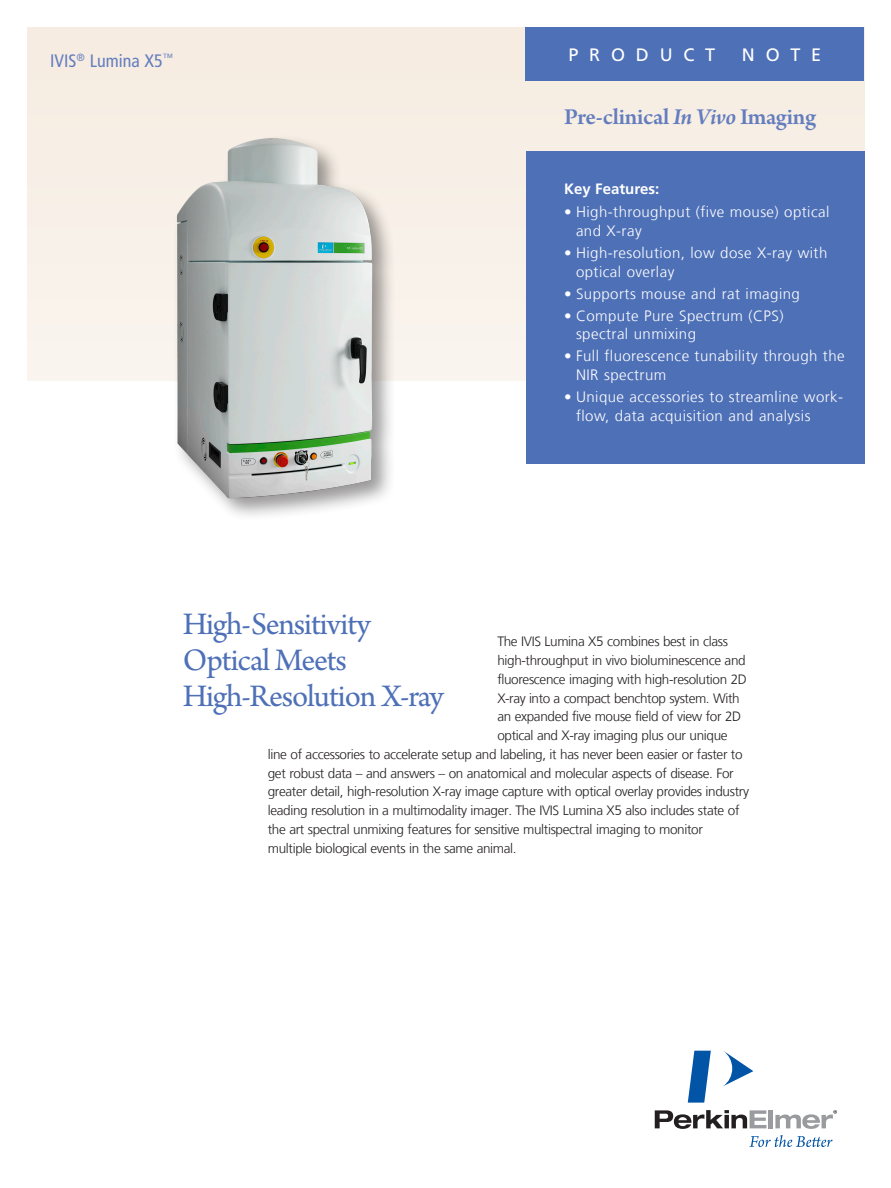
<style>
.page{position:relative;width:891px;height:1188px;background:#fff}
.page>*{position:absolute;margin:0;border:0;box-sizing:border-box;transform-origin:0 0}
.Intro_Head{font:33px/36px "Arno Pro";letter-spacing:-.03em;color:#4e70b7}
.Product_header{font:600 24px "Arno Pro";letter-spacing:-.015em;color:#637dbe}
.Paragraph_Head{font:condensed 18px "Frutiger LT Com";color:#637dbe}
.t1{font:18px "Frutiger LT Com";letter-spacing:.6em;color:#fff}
.Bulleted_Copy_White{font:300 15px/18.8px "Frutiger LT Com";letter-spacing:.03em;color:#fff}
.Paragraph_Head_White{font:700 15px "Frutiger LT Com";color:#fff}
.Paragraph_Head-2{font:300 13.5px "Frutiger LT Com";letter-spacing:-.025em;color:#231f20}
.s1{font-style:italic}
</style>
<div class="page">
<svg style="left:655px;top:1110px;width:111px;height:19px"></svg>
<div style="left:768px;top:1110px;width:5px;height:18px;background:#999b9e"></div>
<svg style="left:723px;top:1051px;width:30px;height:35px"></svg>
<svg style="left:688px;top:1051px;width:23px;height:52px"></svg>
<svg style="left:775px;top:1110px;width:62px;height:19px"></svg>
<svg style="left:749px;top:1135px;width:84px;height:12px"></svg>
<div style="left:27px;top:27px;width:838px;height:353px;background:#f6ece1"></div>
<div style="left:526px;top:151px;width:339px;height:312px;background:#4e70b7"></div>
<div style="left:526px;top:27px;width:338px;height:54px;background:#4e70b7"></div>
<img style="left:131px;top:138px;width:296px;height:378px">
<p class="Paragraph_Head" style="left:50px;top:50px;width:125px">IVIS<sup>®</sup> Lumina X5<sup>™</sup></p>
<p class="t1" style="left:568px;top:44px;width:148px">PRODUCT</p>
<p class="t1" style="left:742px;top:44px;width:81px">NOTE</p>
<p class="Product_header" style="left:564px;top:103px;width:254px">Pre-clinical <span class="s1">In Vivo</span> Imaging</p>
<p class="Paragraph_Head_White" style="left:564px;top:180px;width:97px">Key Features:</p>
<p class="Bulleted_Copy_White" style="left:576px;top:203px;width:255px;text-indent:-12px">• High-throughput (five mouse) optical and X-ray</p>
<p class="Bulleted_Copy_White" style="left:576px;top:243px;width:253px;text-indent:-12px">• High-resolution, low dose X-ray with optical overlay</p>
<p class="Bulleted_Copy_White" style="left:564px;top:284px;width:237px">• Supports mouse and rat imaging</p>
<p class="Bulleted_Copy_White" style="left:576px;top:306px;width:209px;text-indent:-12px">• Compute Pure Spectrum (CPS) spectral unmixing</p>
<p class="Bulleted_Copy_White" style="left:576px;top:347px;width:270px;text-indent:-12px">• Full fluorescence tunability through the<br>NIR spectrum</p>
<p class="Bulleted_Copy_White" style="left:576px;top:388px;width:269px;text-indent:-12px">• Unique accessories to streamline work&shy;flow, data acquisition and analysis</p>
<p class="Intro_Head" style="left:183px;top:607px;width:262px">High-Sensitivity<br>Optical Meets<br>High-Resolution X-ray</p>
<p class="Paragraph_Head-2" style="left:497px;top:634px;width:232px">The IVIS Lumina X5 combines best in class</p>
<p class="Paragraph_Head-2" style="left:497px;top:653px;width:250px">high-throughput in vivo bioluminescence and</p>
<p class="Paragraph_Head-2" style="left:497px;top:671px;width:251px">fluorescence imaging with high-resolution 2D</p>
<p class="Paragraph_Head-2" style="left:497px;top:690px;width:244px">X-ray into a compact benchtop system. With</p>
<p class="Paragraph_Head-2" style="left:497px;top:709px;width:245px">an expanded five mouse field of view for 2D</p>
<p class="Paragraph_Head-2" style="left:497px;top:728px;width:232px">optical and X-ray imaging plus our unique</p>
<p class="Paragraph_Head-2" style="left:268px;top:746px;width:476px">line of accessories to accelerate setup and labeling, it has never been easier or faster to</p>
<p class="Paragraph_Head-2" style="left:268px;top:765px;width:467px">get robust data – and answers – on anatomical and molecular aspects of disease. For</p>
<p class="Paragraph_Head-2" style="left:268px;top:784px;width:483px">greater detail, high-resolution X-ray image capture with optical overlay provides industry</p>
<p class="Paragraph_Head-2" style="left:268px;top:803px;width:473px">leading resolution in a multimodality imager. The IVIS Lumina X5 also includes state of</p>
<p class="Paragraph_Head-2" style="left:268px;top:821px;width:437px">the art spectral unmixing features for sensitive multispectral imaging to monitor</p>
<p class="Paragraph_Head-2" style="left:268px;top:840px;width:250px">multiple biological events in the same animal.</p>
</div>
